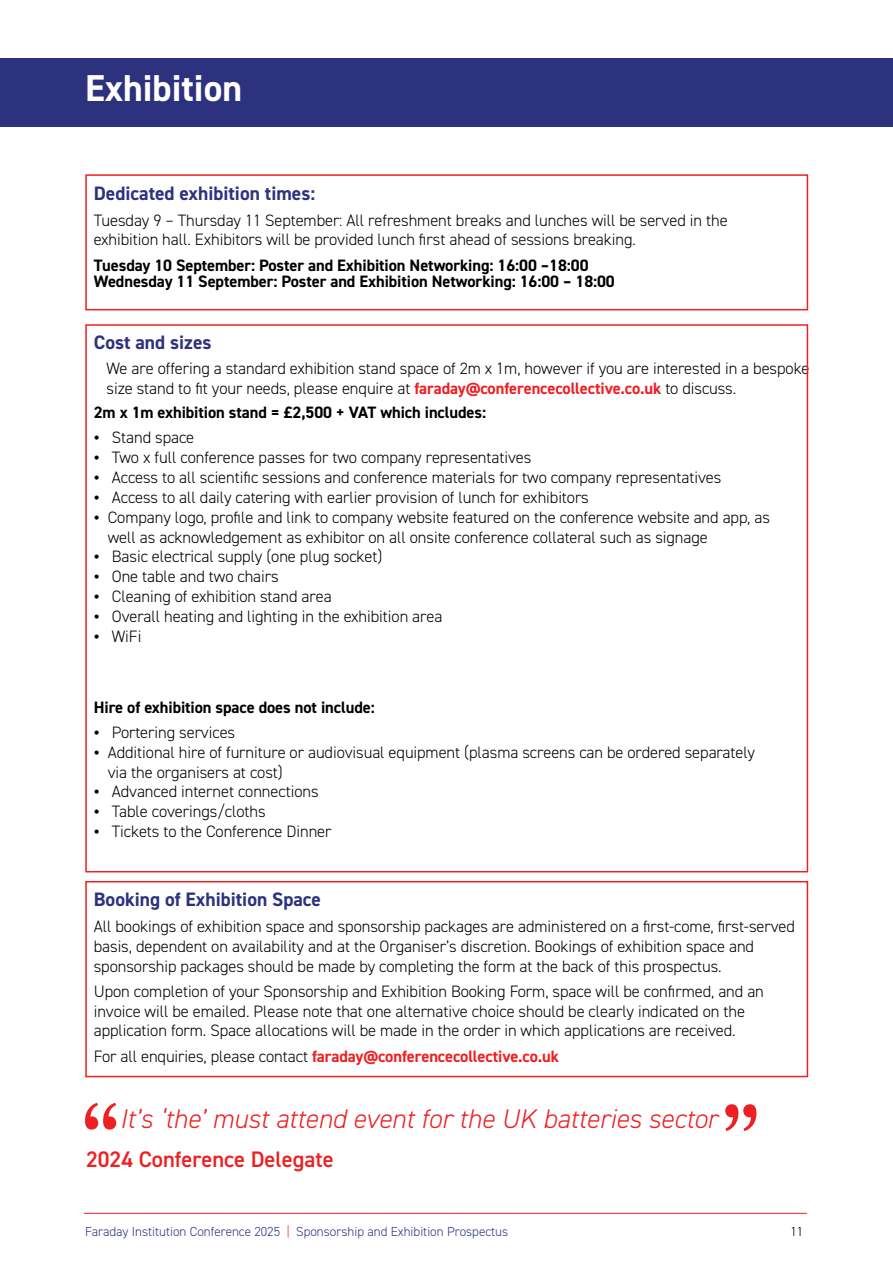
<style>
.page{position:relative;width:893px;height:1263px;background:#fff}
.page>*{position:absolute;margin:0;border:0;box-sizing:border-box;transform-origin:0 0}
.t1{font:700 37.5px "DIN2014";color:#fff}
.t2{font:italic 300 27px "DIN2014";color:#ee2023}
.t3{font:600 22.5px "DIN2014";color:#ee2023}
.t4{font:700 19.5px "DIN2014";color:#2d327f}
.t5{font:300 16.5px/19.8px "DIN2014";letter-spacing:-.005em;color:#000}
.t6{font:700 16.5px/16.5px "DIN2014";letter-spacing:-.005em;color:#000}
.t7{font:700 16.5px "DIN2014";letter-spacing:-.005em;color:#ee2023}
.t8{font:300 13.05px "DIN2014";color:#2d3285}
.t9{font:300 13.05px "DIN2014";color:#000}
.s1{font-weight:700;color:#ee2023}
.s2{font-family:"Times New Roman";font-weight:400}
.s3{font-weight:300;color:#000}
.s4{color:#ee2023}
</style>
<div class="page">
<hr style="left:84px;top:1213px;width:723px;height:1px;background:#ee2023">
<div style="left:0;top:58px;width:893px;height:69px;background:#2d327f"></div>
<svg style="left:85px;top:1103px;width:31px;height:26px"></svg>
<svg style="left:725px;top:1104px;width:31px;height:27px"></svg>
<div style="left:85px;top:174px;width:723px;height:136px;border:2px solid #ee2023"></div>
<div style="left:85px;top:881px;width:723px;height:196px;border:2px solid #ee2023"></div>
<h1 class="t1" style="left:85px;top:63px;width:159px">Exhibition</h1>
<p class="t4" style="left:94px;top:180px;width:223px">Dedicated exhibition times:</p>
<p class="t5" style="left:94px;top:210px;width:635px">Tuesday 9 – Thursday 11 September: All refreshment breaks and lunches will be served in the exhibition hall. Exhibitors will be provided lunch first ahead of sessions breaking.</p>
<p class="t6" style="left:94px;top:256px;width:523px">Tuesday 10 September: Poster and Exhibition Networking: 16:00 –18:00<br>Wednesday 11 September: Poster and Exhibition Networking: 16:00 – 18:00</p>
<p class="t4" style="left:94px;top:329px;width:119px">Cost and sizes</p>
<p class="t5" style="left:107px;top:359px;width:704px">We are offering a standard exhibition stand space of 2m x 1m, however if you are interested in a bespoke size stand to fit your needs, please enquire at <span class="s1">faraday@conferencecollective.co.uk</span> to discuss.</p>
<p class="t6" style="left:94px;top:404px;width:394px">2m x 1m exhibition stand = £2,500 + VAT which includes:</p>
<p class="t5" style="left:94px;top:428px;width:102px"><span class="s2">•</span> Stand space</p>
<p class="t5" style="left:94px;top:448px;width:439px"><span class="s2">•</span> Two x full conference passes for two company representatives</p>
<p class="t5" style="left:94px;top:468px;width:629px"><span class="s2">•</span> Access to all scientific sessions and conference materials for two company representatives</p>
<p class="t5" style="left:94px;top:487px;width:497px"><span class="s2">•</span> Access to all daily catering with earlier provision of lunch for exhibitors</p>
<p class="t5" style="left:108px;top:507px;width:664px;text-indent:-14px"><span class="s2">•</span> Company logo, profile and link to company website featured on the conference website and app, as well as acknowledgement as exhibitor on all onsite conference collateral such as signage</p>
<p class="t5" style="left:94px;top:547px;width:290px"><span class="s2">•</span> Basic electrical supply (one plug socket)</p>
<p class="t5" style="left:94px;top:567px;width:186px"><span class="s2">•</span> One table and two chairs</p>
<p class="t5" style="left:94px;top:586px;width:239px"><span class="s2">•</span> Cleaning of exhibition stand area</p>
<p class="t5" style="left:94px;top:606px;width:350px"><span class="s2">•</span> Overall heating and lighting in the exhibition area</p>
<p class="t5" style="left:94px;top:626px;width:49px"><span class="s2">•</span> WiFi</p>
<p class="t6" style="left:94px;top:698px;width:282px">Hire of exhibition space does not include:</p>
<p class="t5" style="left:94px;top:722px;width:143px"><span class="s2">•</span> Portering services</p>
<p class="t5" style="left:108px;top:742px;width:649px;text-indent:-14px"><span class="s2">•</span> Additional hire of furniture or audiovisual equipment (plasma screens can be ordered separately via the organisers at cost)</p>
<p class="t5" style="left:94px;top:782px;width:226px"><span class="s2">•</span> Advanced internet connections</p>
<p class="t5" style="left:94px;top:801px;width:174px"><span class="s2">•</span> Table coverings/cloths</p>
<p class="t5" style="left:94px;top:821px;width:239px"><span class="s2">•</span> Tickets to the Conference Dinner</p>
<p class="t4" style="left:94px;top:886px;width:229px">Booking of Exhibition Space</p>
<p class="t5" style="left:94px;top:916px;width:703px">All bookings of exhibition space and sponsorship packages are administered on a first-come, first-served basis, dependent on availability and at the Organiser’s discretion. Bookings of exhibition space and sponsorship packages should be made by completing the form at the back of this prospectus.</p>
<p class="t5" style="left:94px;top:981px;width:672px">Upon completion of your Sponsorship and Exhibition Booking Form, space will be confirmed, and an invoice will be emailed. Please note that one alternative choice should be clearly indicated on the application form. Space allocations will be made in the order in which applications are received.</p>
<p class="t7" style="left:94px;top:1045px;width:467px"><span class="s3">For all enquiries, please contact</span> faraday@conferencecollective.co.uk</p>
<h2 class="t2" style="left:120px;top:1102px;width:599px">It’s ‘the’ must attend event for the UK batteries sector</h2>
<h3 class="t3" style="left:86px;top:1144px;width:249px">2024 Conference Delegate</h3>
<p class="t8" style="left:85px;top:1223px;width:425px">Faraday Institution Conference 2025 <span class="s4">|</span> Sponsorship and Exhibition Prospectus</p>
<p class="t9" style="left:790px;top:1223px;width:14px">11</p>
</div>
